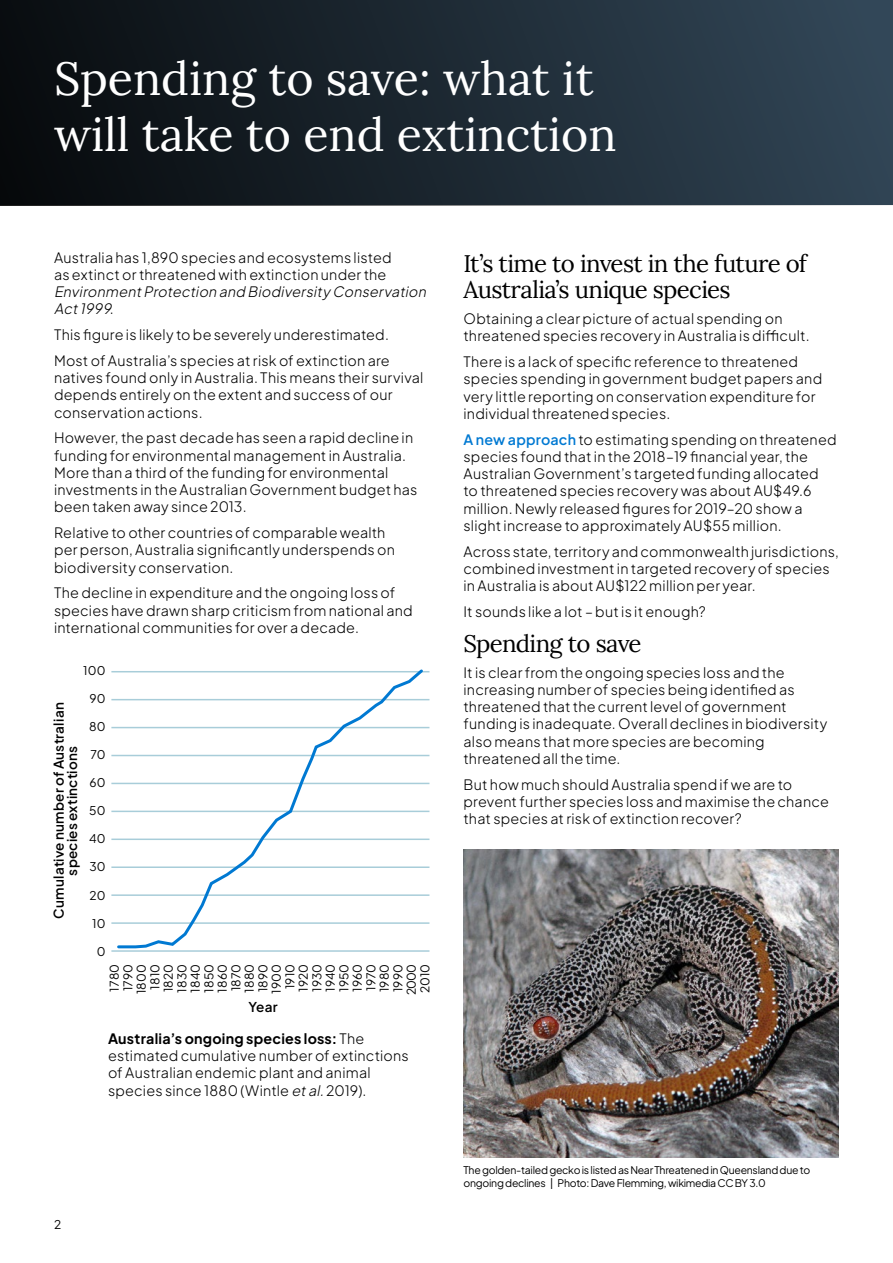
<style>
.page{position:relative;width:893px;height:1263px;background:#fff}
.page>*{position:absolute;margin:0;border:0;box-sizing:border-box;transform-origin:0 0}
.t1{font:46.5px/55.8px "Lora";color:#fff}
.Sub_heading_1{font:24px/26.4px "Lora";letter-spacing:-.025em;color:#000}
.New_body_copy{font:300 14.25px/17.2px "Plus Jakarta Sans";letter-spacing:.015em;color:#000}
.New_body_copy-2{font:600 13.5px/13.5px "Plus Jakarta Sans";letter-spacing:.02em;color:#000;text-align:center}
.New_body_copy-3{font:12px "Plus Jakarta Sans";letter-spacing:.015em;color:#000}
.t2{font:10.5px/13.2px "Plus Jakarta Sans";letter-spacing:-.025em;color:#000}
.s1{font-style:italic}
.s2{font-weight:700}
.s3{font-weight:600;color:#0079d2}
</style>
<div class="page">
<div style="left:0;top:0;width:893px;height:205px;background:linear-gradient(to right,#070a0d,#324757)"></div>
<img style="left:463px;top:850px;width:376px;height:307px">
<hr style="left:111px;top:671px;width:318px;height:1px;background:#a8cdd9">
<hr style="left:111px;top:755px;width:318px;height:1px;background:#a8cdd9">
<hr style="left:111px;top:838px;width:318px;height:2px;background:#a8cdd9">
<hr style="left:111px;top:699px;width:318px;height:1px;background:#a8cdd9">
<hr style="left:111px;top:783px;width:318px;height:1px;background:#a8cdd9">
<hr style="left:111px;top:866px;width:318px;height:2px;background:#a8cdd9">
<hr style="left:111px;top:727px;width:318px;height:1px;background:#a8cdd9">
<hr style="left:111px;top:811px;width:318px;height:1px;background:#a8cdd9">
<hr style="left:111px;top:894px;width:318px;height:2px;background:#a8cdd9">
<hr style="left:111px;top:922px;width:318px;height:2px;background:#a8cdd9">
<hr style="left:111px;top:950px;width:318px;height:2px;background:#a8cdd9">
<svg style="left:116px;top:669px;width:310px;height:280px"></svg>
<p class="t1" style="left:54px;top:48px;width:564px">Spending to save: what it will take to end extinction</p>
<p class="New_body_copy" style="left:54px;top:247px;width:377px">Australia has 1,890 species and ecosystems listed<br>as extinct or threatened with extinction under the <span class="s1">EnvironmentProtection and Biodiversity Conservation Act1999</span>.</p>
<p class="New_body_copy" style="left:54px;top:325px;width:336px">This figure is likely to be severely underestimated.</p>
<p class="New_body_copy" style="left:54px;top:350px;width:371px">Most of Australia’s species at risk of extinction are natives found only in Australia. This means their survival depends entirely on the extent and success of our conservation actions.</p>
<p class="New_body_copy" style="left:54px;top:428px;width:365px">However, the past decade has seen a rapid decline in funding for environmental management in Australia.<br>More than a third of the funding for environmental investments in the Australian Government budget has been taken away since 2013.</p>
<p class="New_body_copy" style="left:54px;top:523px;width:342px">Relative to other countries of comparable wealth per person, Australia significantly underspends on biodiversity conservation.</p>
<p class="New_body_copy" style="left:54px;top:583px;width:360px">The decline in expenditure and the ongoing loss of species have drawn sharp criticism from national and international communities for over a decade.</p>
<p class="New_body_copy-3" style="left:83px;top:661px;width:24px">100</p>
<p class="New_body_copy-3" style="left:90px;top:689px;width:18px">90</p>
<p class="New_body_copy-3" style="left:89px;top:717px;width:18px">80</p>
<p class="New_body_copy-3" style="left:90px;top:745px;width:17px">70</p>
<p class="New_body_copy-3" style="left:90px;top:773px;width:18px">60</p>
<p class="New_body_copy-3" style="left:89px;top:801px;width:18px">50</p>
<p class="New_body_copy-3" style="left:89px;top:829px;width:18px">40</p>
<p class="New_body_copy-3" style="left:89px;top:857px;width:18px">30</p>
<p class="New_body_copy-3" style="left:90px;top:885px;width:18px">20</p>
<p class="New_body_copy-3" style="left:92px;top:913px;width:15px">10</p>
<p class="New_body_copy-3" style="left:97px;top:941px;width:10px">0</p>
<p class="New_body_copy-2" style="left:51px;top:919px;width:218px;rotate:-90deg">Cumulative number of Australian species extinctions</p>
<p class="New_body_copy-3" style="left:105px;top:991px;width:29px;rotate:-90deg">1780</p>
<p class="New_body_copy-3" style="left:118px;top:991px;width:29px;rotate:-90deg">1790</p>
<p class="New_body_copy-3" style="left:132px;top:994px;width:32px;rotate:-90deg">1800</p>
<p class="New_body_copy-3" style="left:145px;top:990px;width:27px;rotate:-90deg">1810</p>
<p class="New_body_copy-3" style="left:159px;top:992px;width:30px;rotate:-90deg">1820</p>
<p class="New_body_copy-3" style="left:172px;top:993px;width:30px;rotate:-90deg">1830</p>
<p class="New_body_copy-3" style="left:186px;top:993px;width:31px;rotate:-90deg">1840</p>
<p class="New_body_copy-3" style="left:199px;top:993px;width:30px;rotate:-90deg">1850</p>
<p class="New_body_copy-3" style="left:213px;top:992px;width:30px;rotate:-90deg">1860</p>
<p class="New_body_copy-3" style="left:226px;top:991px;width:29px;rotate:-90deg">1870</p>
<p class="New_body_copy-3" style="left:240px;top:993px;width:31px;rotate:-90deg">1880</p>
<p class="New_body_copy-3" style="left:253px;top:992px;width:30px;rotate:-90deg">1890</p>
<p class="New_body_copy-3" style="left:267px;top:994px;width:31px;rotate:-90deg">1900</p>
<p class="New_body_copy-3" style="left:280px;top:989px;width:27px;rotate:-90deg">1910</p>
<p class="New_body_copy-3" style="left:294px;top:992px;width:30px;rotate:-90deg">1920</p>
<p class="New_body_copy-3" style="left:307px;top:992px;width:30px;rotate:-90deg">1930</p>
<p class="New_body_copy-3" style="left:321px;top:992px;width:30px;rotate:-90deg">1940</p>
<p class="New_body_copy-3" style="left:334px;top:992px;width:30px;rotate:-90deg">1950</p>
<p class="New_body_copy-3" style="left:348px;top:992px;width:29px;rotate:-90deg">1960</p>
<p class="New_body_copy-3" style="left:361px;top:991px;width:29px;rotate:-90deg">1970</p>
<p class="New_body_copy-3" style="left:375px;top:992px;width:30px;rotate:-90deg">1980</p>
<p class="New_body_copy-3" style="left:388px;top:992px;width:30px;rotate:-90deg">1990</p>
<p class="New_body_copy-3" style="left:402px;top:995px;width:33px;rotate:-90deg">2000</p>
<p class="New_body_copy-3" style="left:415px;top:993px;width:31px;rotate:-90deg">2010</p>
<p class="New_body_copy-2" style="left:248px;top:999px;width:31px">Year</p>
<p class="New_body_copy" style="left:108px;top:1028px;width:302px"><span class="s2">Australia’s ongoing species loss:</span> The estimated cumulative number of extinctions of Australian endemic plant and animal species since 1880 (Wintle <span class="s1">etal.</span>2019).</p>
<p class="New_body_copy-3" style="left:54px;top:1215px;width:9px">2</p>
<p class="Sub_heading_1" style="left:463px;top:249px;width:345px">It’s time to invest in the future of<br>Australia’s unique species</p>
<p class="New_body_copy" style="left:463px;top:309px;width:348px">Obtaining a clear picture of actual spending on threatened species recovery in Australia is difficult.</p>
<p class="New_body_copy" style="left:463px;top:352px;width:360px">There is a lack of specific reference to threatened species spending in government budget papers and very little reporting on conservation expenditure for individual threatened species.</p>
<p class="New_body_copy" style="left:463px;top:429px;width:375px"><span class="s3">A new approach</span> to estimating spending on threatened species found that in the 2018–19 financial year, the Australian Government’s targeted funding allocated to threatened species recovery was about AU$49.6 million. Newly released figures for 2019–20 show a slight increase to approximately AU$55 million.</p>
<p class="New_body_copy" style="left:463px;top:541px;width:377px">Across state, territory and commonwealth jurisdictions, combined investment in targeted recovery of species in Australia is about AU$122 million per year.</p>
<p class="New_body_copy" style="left:463px;top:601px;width:244px">It sounds like a lot – but is it enough?</p>
<p class="Sub_heading_1" style="left:463px;top:628px;width:180px">Spending to save</p>
<p class="New_body_copy" style="left:463px;top:662px;width:365px">It is clear from the ongoing species loss and the increasing number of species being identified as threatened that the current level of government funding is inadequate. Overall declines in biodiversity also means that more species are becoming threatened all the time.</p>
<p class="New_body_copy" style="left:463px;top:774px;width:367px">But how much should Australia spend if we are to prevent further species loss and maximise the chance that species at risk of extinction recover?</p>
<p class="t2" style="left:463px;top:1162px;width:348px">The golden-tailed gecko is listed as Near Threatened in Queensland due to ongoing declines | Photo: Dave Flemming, wikimedia CC BY 3.0</p>
</div>
